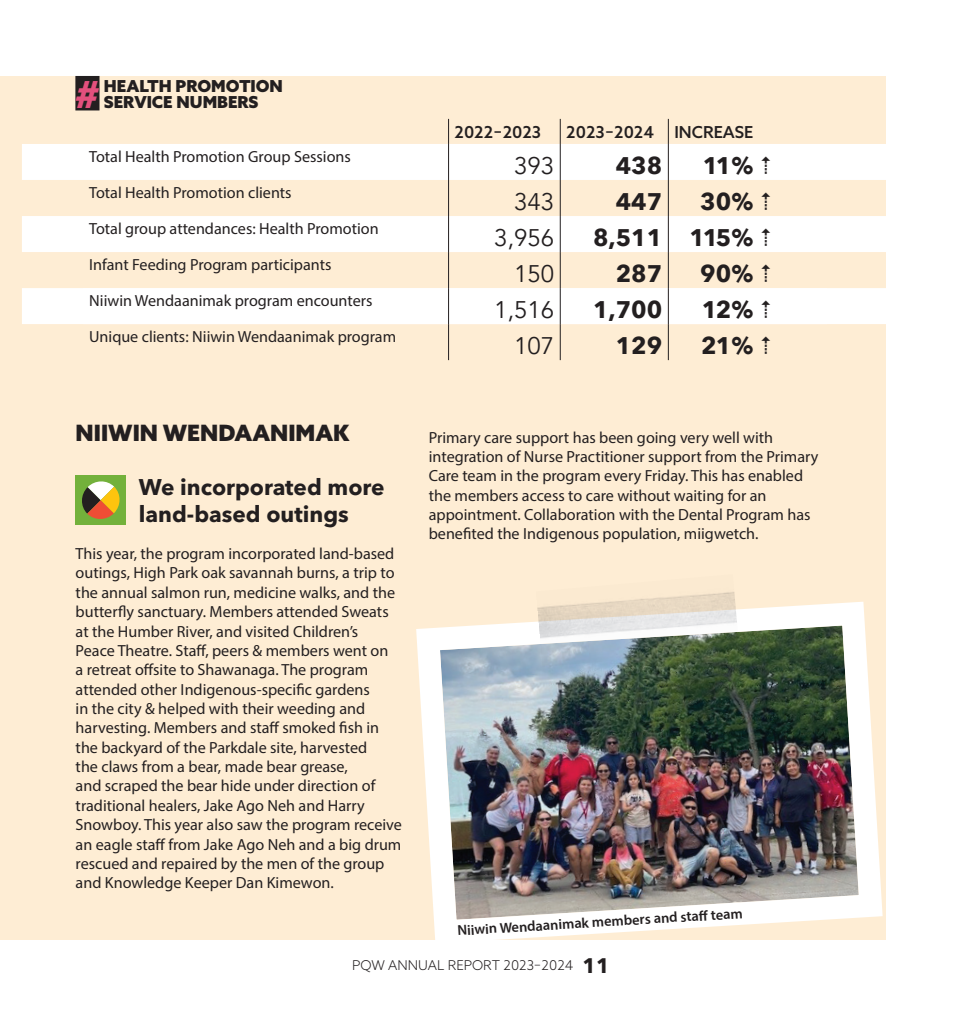
<style>
.page{position:relative;width:962px;height:1016px;background:#fff}
.page>*{position:absolute;margin:0;border:0;box-sizing:border-box;transform-origin:0 0}
.h3_heading_s3{font:900 37.2px "Azo Sans";color:#e3507d}
.p_numbers_-_table{font:700 24px "Avenir Next";color:#231f20}
.p_numbers_-_table-2{font:24px "Avenir";color:#231f20}
.h4_heading_target_s4{font:700 22.5px/27px "Avenir Next LT Pro";color:#231f20}
.h3_heading_s3-2{font:900 22.5px "Azo Sans";color:#231f20}
.h3_heading_s3-3{font:900 16.5px/16.5px "Azo Sans";color:#231f20}
.h5_goals{font:500 16.5px "Azo Sans";color:#231f20}
.p_body_s5{font:16.2px/19.4px "Myriad Pro";color:#231f20}
.p_cutline{font:600 14.4px "Myriad Pro";color:#231f20}
.t1{font:300 13.5px "Azo Sans";color:#231f20}
.s1{font-family:"Avenir Next";font-weight:700;font-size:21px}
</style>
<div class="page">
<div style="left:0;top:76px;width:885px;height:864px;background:#feedd4"></div>
<svg style="left:22px;top:144px;width:61px;height:180px;fill:#fff"></svg>
<svg style="left:83px;top:144px;width:803px;height:180px;fill:#fff"></svg>
<svg style="left:448px;top:119px;width:1px;height:25px"></svg>
<svg style="left:559px;top:119px;width:1px;height:25px"></svg>
<svg style="left:667px;top:119px;width:1px;height:25px"></svg>
<hr style="left:448px;top:144px;width:1px;height:36px;background:#231f20">
<hr style="left:559px;top:144px;width:1px;height:36px;background:#231f20">
<hr style="left:667px;top:144px;width:1px;height:36px;background:#231f20">
<hr style="left:448px;top:180px;width:1px;height:36px;background:#231f20">
<hr style="left:559px;top:180px;width:1px;height:36px;background:#231f20">
<hr style="left:667px;top:180px;width:1px;height:36px;background:#231f20">
<hr style="left:448px;top:216px;width:1px;height:36px;background:#231f20">
<hr style="left:559px;top:216px;width:1px;height:36px;background:#231f20">
<hr style="left:667px;top:216px;width:1px;height:36px;background:#231f20">
<hr style="left:448px;top:252px;width:1px;height:36px;background:#231f20">
<hr style="left:559px;top:252px;width:1px;height:36px;background:#231f20">
<hr style="left:667px;top:252px;width:1px;height:36px;background:#231f20">
<hr style="left:448px;top:288px;width:1px;height:36px;background:#231f20">
<hr style="left:559px;top:288px;width:1px;height:36px;background:#231f20">
<hr style="left:667px;top:288px;width:1px;height:36px;background:#231f20">
<hr style="left:448px;top:324px;width:1px;height:36px;background:#231f20">
<hr style="left:559px;top:324px;width:1px;height:36px;background:#231f20">
<hr style="left:667px;top:324px;width:1px;height:36px;background:#231f20">
<div style="left:76px;top:475px;width:50px;height:49px;background:#73b13b"></div>
<svg style="left:82px;top:481px;width:38px;height:38px"></svg>
<img style="left:416px;top:589px;width:470px;height:351px">
<img style="left:535px;top:589px;width:204px;height:77px">
<div style="left:75px;top:76px;width:24px;height:34px;background:#231f20"></div>
<svg style="left:761px;top:156px;width:9px;height:18px"></svg>
<svg style="left:761px;top:192px;width:9px;height:18px"></svg>
<svg style="left:761px;top:228px;width:9px;height:18px"></svg>
<svg style="left:761px;top:264px;width:9px;height:18px"></svg>
<svg style="left:761px;top:300px;width:9px;height:18px"></svg>
<p class="h3_heading_s3" style="left:75px;top:70px;width:26px">#</p>
<p class="h3_heading_s3-3" style="left:104px;top:77px;width:180px">HEALTH PROMOTION<br>SERVICE NUMBERS</p>
<p class="h5_goals" style="left:454px;top:121px;width:88px">2022 – 2023</p>
<p class="h5_goals" style="left:566px;top:121px;width:89px">2023 – 2024</p>
<p class="h5_goals" style="left:674px;top:121px;width:81px">INCREASE</p>
<p class="p_body_s5" style="left:89px;top:147px;width:263px">Total Health Promotion Group Sessions</p>
<p class="p_numbers_-_table-2" style="left:514px;top:151px;width:42px">393</p>
<p class="p_numbers_-_table" style="left:615px;top:145px;width:48px">438</p>
<p class="p_numbers_-_table" style="left:702px;top:145px;width:52px">11%</p>
<p class="p_body_s5" style="left:89px;top:183px;width:204px">Total Health Promotion clients</p>
<p class="p_numbers_-_table-2" style="left:514px;top:187px;width:42px">343</p>
<p class="p_numbers_-_table" style="left:615px;top:181px;width:48px">447</p>
<p class="p_numbers_-_table" style="left:700px;top:181px;width:54px">30%</p>
<p class="p_body_s5" style="left:89px;top:219px;width:291px">Total group attendances: Health Promotion</p>
<p class="p_numbers_-_table-2" style="left:494px;top:223px;width:62px">3,956</p>
<p class="p_numbers_-_table" style="left:593px;top:217px;width:71px">8,511</p>
<p class="p_numbers_-_table" style="left:689px;top:217px;width:65px">115%</p>
<p class="p_body_s5" style="left:89px;top:255px;width:244px">Infant Feeding Program participants</p>
<p class="p_numbers_-_table-2" style="left:514px;top:259px;width:42px">150</p>
<p class="p_numbers_-_table" style="left:615px;top:253px;width:48px">287</p>
<p class="p_numbers_-_table" style="left:700px;top:253px;width:54px">90%</p>
<p class="p_body_s5" style="left:89px;top:291px;width:285px">Niiwin Wendaanimak program encounters</p>
<p class="p_numbers_-_table-2" style="left:494px;top:295px;width:62px">1,516</p>
<p class="p_numbers_-_table" style="left:593px;top:289px;width:71px">1,700</p>
<p class="p_numbers_-_table" style="left:701px;top:289px;width:53px">12%</p>
<p class="p_body_s5" style="left:89px;top:327px;width:308px">Unique clients: Niiwin Wendaanimak program</p>
<p class="p_numbers_-_table-2" style="left:514px;top:331px;width:42px">107</p>
<p class="p_numbers_-_table" style="left:615px;top:325px;width:48px">129</p>
<p class="p_numbers_-_table" style="left:701px;top:325px;width:53px">21%</p>
<p class="h3_heading_s3-2" style="left:76px;top:417px;width:275px">NIIWIN WENDAANIMAK</p>
<p class="h4_heading_target_s4" style="left:139px;top:473px;width:247px">We incorporated more land-based outings</p>
<p class="p_body_s5" style="left:76px;top:543px;width:327px">This year, the program incorporated land-based outings, High Park oak savannah burns, a trip to the annual salmon run, medicine walks, and the butterfly sanctuary. Members attended Sweats at the Humber River, and visited Children’s<br>Peace Theatre. Staff, peers &amp; members went on<br>a retreat offsite to Shawanaga. The program attended other Indigenous-specific gardens<br>in the city &amp; helped with their weeding and harvesting. Members and staff smoked fish in the backyard of the Parkdale site, harvested<br>the claws from a bear, made bear grease,<br>and scraped the bear hide under direction of traditional healers, Jake Ago Neh and Harry Snowboy. This year also saw the program receive an eagle staff from Jake Ago Neh and a big drum rescued and repaired by the men of the group and Knowledge Keeper Dan Kimewon.</p>
<p class="p_body_s5" style="left:428px;top:427px;width:391px">Primary care support has been going very well with integration of Nurse Practitioner support from the Primary Care team in the program every Friday. This has enabled the members access to care without waiting for an appointment. Collaboration with the Dental Program has benefited the Indigenous population, miigwetch.</p>
<p class="p_cutline" style="left:456px;top:922px;width:287px;rotate:-4deg">Niiwin Wendaanimak members and staff team</p>
<p class="t1" style="left:352px;top:956px;width:259px">PQW ANNUAL REPORT 2023–2024 <span class="s1">11</span></p>
</div>
